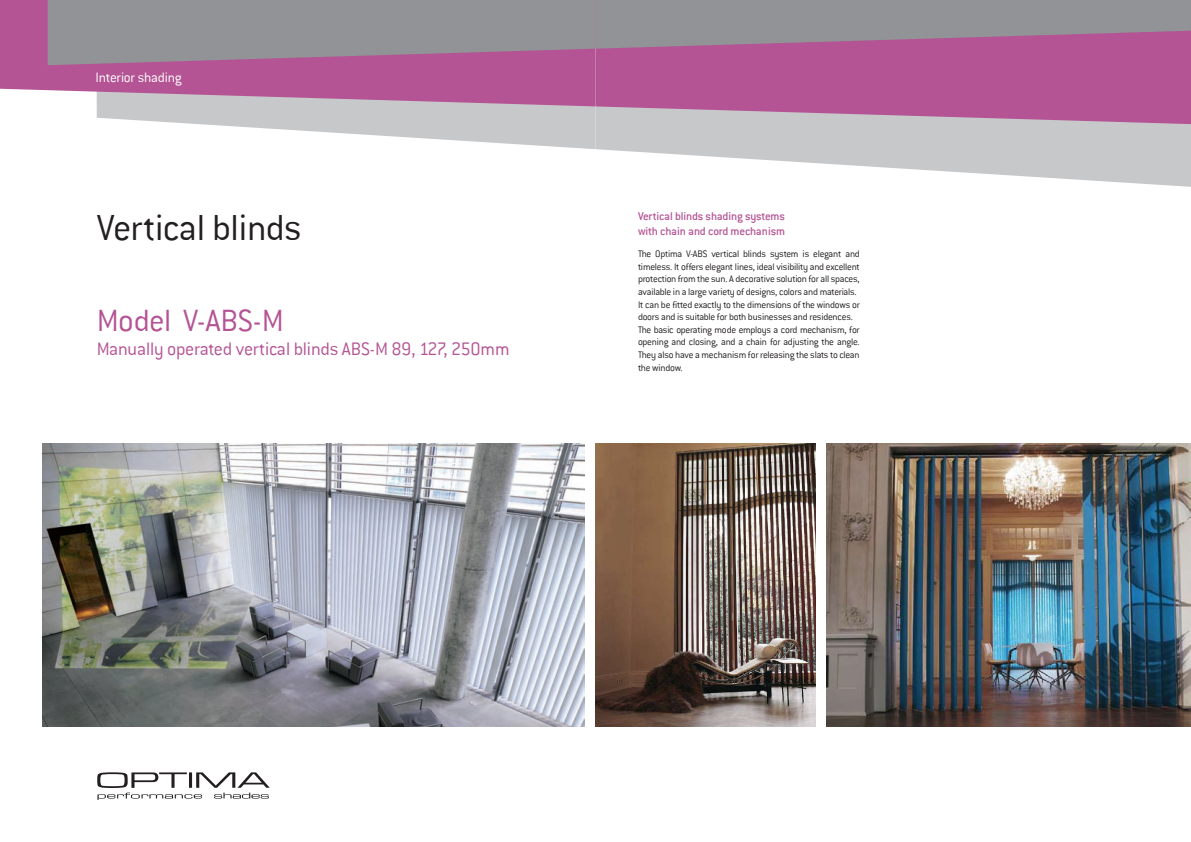
<style>
.page{position:relative;width:1191px;height:842px;background:#fff}
.page>*{position:absolute;margin:0;border:0;box-sizing:border-box;transform-origin:0 0}
.t1{font:300 40px "Conduit ITC Hel";letter-spacing:-.015em;color:#231f20}
.t2{font:300 34px "Conduit ITC Hel";letter-spacing:-.015em;color:#b45494}
.t3{font:300 20px "Conduit ITC Hel";letter-spacing:-.015em;color:#b45494}
.t4{font:300 15px "Conduit ITC Hel";letter-spacing:-.015em;color:#fff}
.t5{font:500 12.5px/15px "Conduit ITC Hel";letter-spacing:-.015em;color:#b45494}
.t6{font:300 10.5px/12.6px "Conduit ITC Hel";letter-spacing:-.025em;color:#231f20}
</style>
<div class="page">
<svg style="left:96px;top:106px;width:499px;height:43px;fill:#c7c8ca"></svg>
<svg style="left:0;top:0;width:595px;height:106px;background:#ba6ca0"></svg>
<svg style="left:97px;top:772px;width:173px;height:28px"></svg>
<svg style="left:595px;top:124px;width:596px;height:63px;fill:#c7c8ca"></svg>
<svg style="left:595px;top:65px;width:596px;height:59px;background:#b6659c"></svg>
<svg style="left:48px;top:0;width:1143px;height:65px;background:#9a8295"></svg>
<img style="left:826px;top:443px;width:365px;height:284px">
<img style="left:595px;top:443px;width:220px;height:284px">
<img style="left:43px;top:443px;width:541px;height:284px">
<h3 class="t4" style="left:95px;top:70px;width:88px">Interior shading</h3>
<h1 class="t1" style="left:97px;top:208px;width:206px">Vertical blinds</h1>
<h2 class="t2" style="left:97px;top:303px;width:189px">Model V-ABS-M</h2>
<h3 class="t3" style="left:97px;top:339px;width:414px">Manually operated vertical blinds ABS-M 89, 127, 250mm</h3>
<p class="t5" style="left:638px;top:208px;width:149px">Vertical blinds shading systems with chain and cord mechanism</p>
<p class="t6" style="left:638px;top:248px;width:223px">The Optima V-ABS vertical blinds system is elegant and timeless. It offers elegant lines, ideal visibility and excellent protection from the sun. A decorative solution for all spaces, available in a large variety of designs, colors and materials.<br>It can be fitted exactly to the dimensions of the windows or doors and is suitable for both businesses and residences.<br>The basic operating mode employs a cord mechanism, for opening and closing, and a chain for adjusting the angle.<br>They also have a mechanism for releasing the slats to clean the window.</p>
</div>
